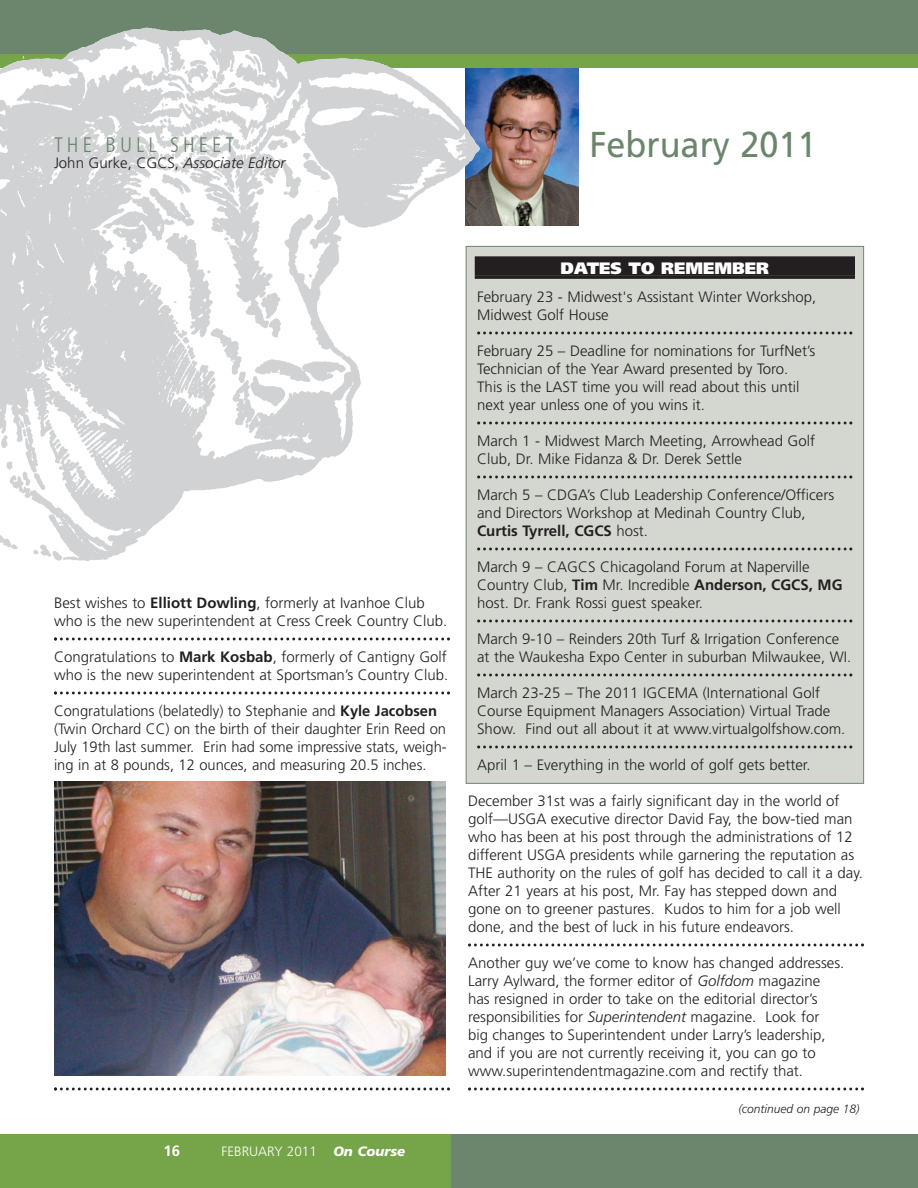
<style>
.page{position:relative;width:918px;height:1188px;background:#fff}
.page>*{position:absolute;margin:0;border:0;box-sizing:border-box;transform-origin:0 0}
.t1{font:36px "Frutiger";color:#6c866e;scale:.95 1}
.t2{font:300 condensed 21px "Frutiger";letter-spacing:.19em;color:#6c866e}
.t3{font:900 16.5px "Frutiger";color:#fff}
.t4{font:300 15px/18px "Frutiger";color:#231f20}
.t5{font:700 15px "Frutiger";color:#fff}
.t6{font:300 13.5px "Frutiger";color:#fff}
.t7{font:italic 300 12px "Frutiger";color:#231f20}
.s1{font-style:italic}
.s2{font-weight:700}
.s3{font-weight:900;font-style:italic}
</style>
<div class="page">
<img style="left:510px;top:68px;width:68px;height:158px">
<div style="left:0;top:0;width:918px;height:68px;background:#6c866e"></div>
<div style="left:0;top:54px;width:918px;height:14px;background:#76a449"></div>
<div style="left:0;top:1134px;width:918px;height:54px;background:#6c866e"></div>
<div style="left:0;top:1134px;width:451px;height:54px;background:#76a449"></div>
<img style="left:0;top:27px;width:510px;height:547px">
<svg style="left:54px;top:638px;width:396px;height:2px"></svg>
<svg style="left:54px;top:692px;width:396px;height:2px"></svg>
<svg style="left:54px;top:1088px;width:396px;height:2px"></svg>
<svg style="left:468px;top:944px;width:396px;height:2px"></svg>
<svg style="left:468px;top:1088px;width:396px;height:2px"></svg>
<img style="left:54px;top:782px;width:392px;height:294px">
<div style="left:466px;top:247px;width:397px;height:536px;background:#d3d7d0"></div>
<div style="left:475px;top:256px;width:380px;height:20px;background:#231f20"></div>
<hr style="left:475px;top:276px;width:380px;height:3px;background:#231f20">
<svg style="left:477px;top:332px;width:375px;height:2px"></svg>
<svg style="left:477px;top:422px;width:375px;height:2px"></svg>
<svg style="left:477px;top:476px;width:375px;height:2px"></svg>
<svg style="left:477px;top:548px;width:375px;height:2px"></svg>
<svg style="left:477px;top:620px;width:375px;height:2px"></svg>
<svg style="left:477px;top:674px;width:375px;height:2px"></svg>
<svg style="left:477px;top:746px;width:375px;height:2px"></svg>
<h2 class="t2" style="left:54px;top:136px;width:182px">THE BULL SHEET</h2>
<h1 class="t1" style="left:589px;top:130px;width:241px">February 2011</h1>
<p class="t4" style="left:54px;top:155px;width:233px">John Gurke, CGCS, <span class="s1">Associate Editor</span></p>
<p class="t4" style="left:54px;top:594px;width:395px">Best wishes to <span class="s2">Elliott Dowling</span>, formerly at Ivanhoe Club who is the new superintendent at Cress Creek Country Club.</p>
<p class="t4" style="left:54px;top:648px;width:396px">Congratulations to <span class="s2">Mark Kosbab</span>, formerly of Cantigny Golf who is the new superintendent at Sportsman’s Country Club.</p>
<p class="t4" style="left:54px;top:702px;width:394px">Congratulations (belatedly) to Stephanie and <span class="s2">Kyle Jacobsen </span>(Twin Orchard CC) on the birth of their daughter Erin Reed on July 19th last summer. Erin had some impressive stats, weigh&shy;ing in at 8 pounds, 12 ounces, and measuring 20.5 inches.</p>
<p class="t5" style="left:164px;top:1144px;width:18px">16</p>
<p class="t6" style="left:221px;top:1146px;width:186px">FEBRUARY 2011 <span class="s3">On Course</span></p>
<p class="t3" style="left:561px;top:261px;width:210px">DATES TO REMEMBER</p>
<p class="t4" style="left:477px;top:288px;width:341px">February 23 - Midwest's Assistant Winter Workshop,<br>Midwest Golf House</p>
<p class="t4" style="left:477px;top:342px;width:340px">February 25 – Deadline for nominations for TurfNet’s Technician of the Year Award presented by Toro.<br>This is the LAST time you will read about this until next year unless one of you wins it.</p>
<p class="t4" style="left:477px;top:432px;width:339px">March 1 - Midwest March Meeting, Arrowhead Golf<br>Club, Dr. Mike Fidanza &amp; Dr. Derek Settle</p>
<p class="t4" style="left:477px;top:486px;width:359px">March 5 – CDGA’s Club Leadership Conference/Officers and Directors Workshop at Medinah Country Club,<br><span class="s2">Curtis Tyrrell, CGCS</span> host.</p>
<p class="t4" style="left:477px;top:558px;width:367px">March 9 – CAGCS Chicagoland Forum at Naperville<br>Country Club, <span class="s2">Tim</span> Mr. Incredible <span class="s2">Anderson, CGCS, MG </span>host. Dr. Frank Rossi guest speaker.</p>
<p class="t4" style="left:477px;top:630px;width:375px">March 9-10 – Reinders 20th Turf &amp; Irrigation Conference at the Waukesha Expo Center in suburban Milwaukee, WI.</p>
<p class="t4" style="left:477px;top:684px;width:370px">March 23-25 – The 2011 IGCEMA (International Golf<br>Course Equipment Managers Association) Virtual Trade<br>Show. Find out all about it at www.virtualgolfshow.com.</p>
<p class="t4" style="left:477px;top:756px;width:335px">April 1 – Everything in the world of golf gets better.</p>
<p class="t4" style="left:468px;top:792px;width:396px">December 31st was a fairly significant day in the world of golf—USGA executive director David Fay, the bow-tied man who has been at his post through the administrations of 12 different USGA presidents while garnering the reputation as THE authority on the rules of golf has decided to call it a day.<br>After 21 years at his post, Mr. Fay has stepped down and gone on to greener pastures. Kudos to him for a job well done, and the best of luck in his future endeavors.</p>
<p class="t4" style="left:468px;top:954px;width:378px">Another guy we’ve come to know has changed addresses.<br>Larry Aylward, the former editor of <span class="s1">Golfdom</span> magazine has resigned in order to take on the editorial director’s responsibilities for <span class="s1">Superintendent</span> magazine. Look for<br>big changes to Superintendent under Larry’s leadership, and if you are not currently receiving it, you can go to www.superintendentmagazine.com and rectify that.</p>
<p class="t7" style="left:738px;top:1104px;width:123px">(continued on page 18)</p>
</div>
